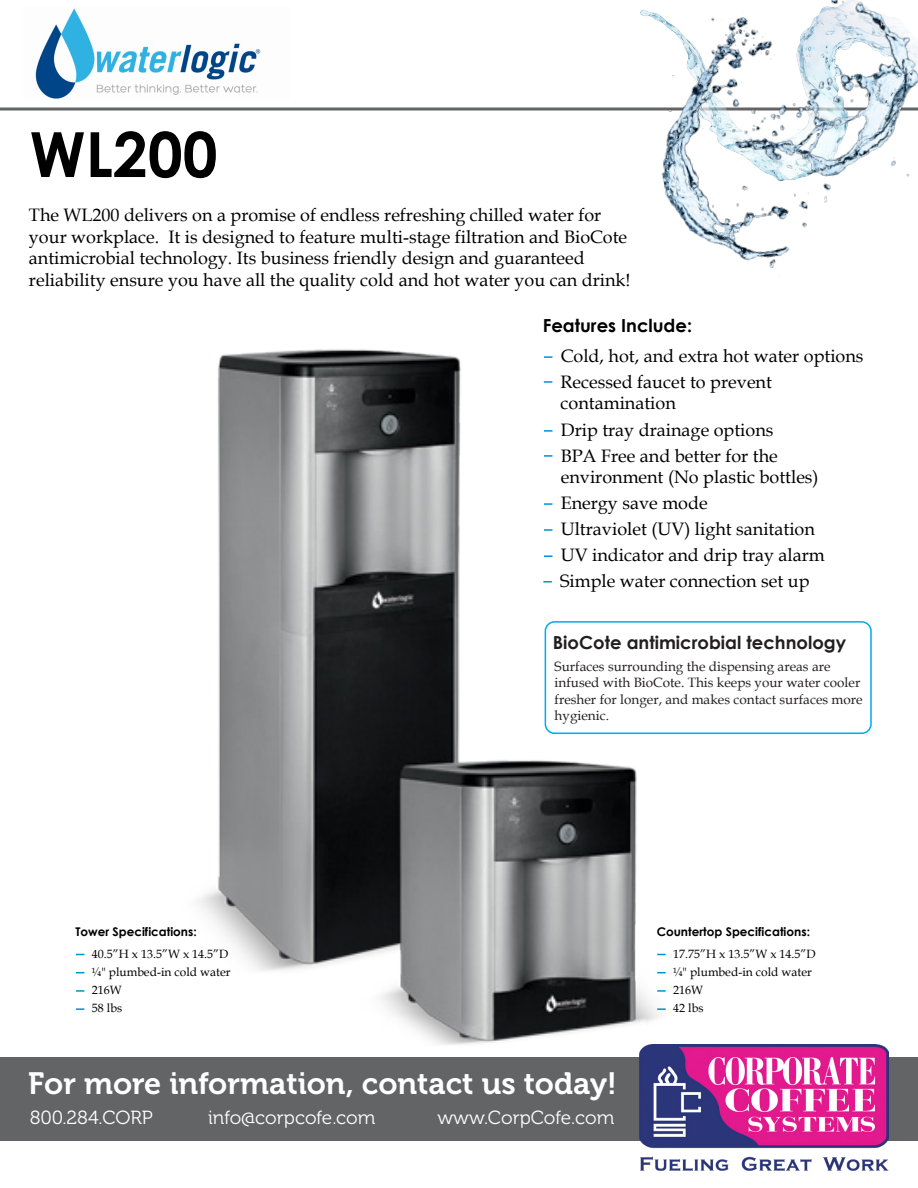
<style>
.page{position:relative;width:918px;height:1188px;background:#fff}
.page>*{position:absolute;margin:0;border:0;box-sizing:border-box;transform-origin:0 0}
.t1{font:700 62.25px "Century Gothic";color:#000}
.t2{font:30.75px "Museo 700";color:#fff}
.t3{font:18.9px "Museo 300";color:#fff}
.t4{font:18px/21.6px "Book Antiqua";color:#000}
.t5{font:700 18px "Century Gothic";color:#231f20}
.t6{font:700 18px "Century Gothic";color:#000}
.t7{font:13.5px/16.2px "Book Antiqua";color:#231f20}
.t8{font:12px "Book Antiqua";color:#000}
.t9{font:700 12px "Century Gothic";color:#000}
</style>
<div class="page">
<div style="left:0;top:1057px;width:918px;height:84px;background:#636466"></div>
<hr style="left:0;top:108px;width:918px;height:3px;background:#636466">
<img style="left:640px;top:1045px;width:249px;height:126px">
<img style="left:198px;top:349px;width:467px;height:699px">
<svg style="left:544px;top:381px;width:8px;height:2px"></svg>
<svg style="left:544px;top:529px;width:8px;height:2px"></svg>
<svg style="left:544px;top:555px;width:8px;height:2px"></svg>
<svg style="left:544px;top:503px;width:8px;height:2px"></svg>
<svg style="left:544px;top:356px;width:8px;height:2px"></svg>
<svg style="left:544px;top:430px;width:8px;height:2px"></svg>
<svg style="left:544px;top:455px;width:8px;height:2px"></svg>
<img style="left:35px;top:8px;width:226px;height:91px">
<img style="left:627px;top:0;width:291px;height:276px">
<svg style="left:657px;top:990px;width:9px;height:2px"></svg>
<svg style="left:657px;top:1008px;width:9px;height:2px"></svg>
<svg style="left:76px;top:990px;width:8px;height:2px"></svg>
<svg style="left:76px;top:1008px;width:8px;height:2px"></svg>
<div style="left:545px;top:621px;width:327px;height:113px;border:2px solid #00aeef;border-radius:9px"></div>
<svg style="left:543px;top:581px;width:9px;height:2px"></svg>
<h1 class="t1" style="left:29px;top:107px;width:190px">WL200</h1>
<p class="t4" style="left:29px;top:204px;width:603px">The WL200 delivers on a promise of endless refreshing chilled water for your workplace. It is designed to feature multi-stage filtration and BioCote antimicrobial technology. Its business friendly design and guaranteed reliability ensure you have all the quality cold and hot water you can drink!</p>
<p class="t6" style="left:543px;top:311px;width:151px">Features Include:</p>
<p class="t4" style="left:561px;top:345px;width:304px">Cold, hot, and extra hot water options</p>
<p class="t4" style="left:561px;top:370px;width:213px">Recessed faucet to prevent contamination</p>
<p class="t4" style="left:561px;top:416px;width:219px;line-height:26.1px">Drip tray drainage options<br>BPA Free and better for the</p>
<p class="t4" style="left:561px;top:466px;width:259px">environment (No plastic bottles)</p>
<p class="t4" style="left:561px;top:492px;width:148px">Energy save mode</p>
<p class="t4" style="left:561px;top:515px;width:266px;line-height:26.2px">Ultraviolet (UV) light sanitation<br>UV indicator and drip tray alarm</p>
<p class="t4" style="left:560px;top:570px;width:251px">Simple water connection set up</p>
<p class="t5" style="left:553px;top:629px;width:295px">BioCote antimicrobial technology</p>
<p class="t7" style="left:555px;top:658px;width:310px">Surfaces surrounding the dispensing areas are infused with BioCote. This keeps your water cooler fresher for longer, and makes contact surfaces more hygienic.</p>
<p class="t9" style="left:75px;top:923px;width:123px">Tower Specifications:</p>
<p class="t8" style="left:92px;top:945px;width:138px">40.5”H x 13.5”W x 14.5”D</p>
<p class="t9" style="left:657px;top:923px;width:155px">Countertop Specifications:</p>
<p class="t8" style="left:673px;top:945px;width:144px">17.75”H x 13.5”W x 14.5”D</p>
<p class="t8" style="left:92px;top:963px;width:140px">¼" plumbed-in cold water</p>
<p class="t8" style="left:673px;top:963px;width:140px">¼" plumbed-in cold water</p>
<p class="t8" style="left:92px;top:982px;width:32px">216W</p>
<p class="t8" style="left:673px;top:982px;width:31px">216W</p>
<p class="t8" style="left:92px;top:1000px;width:32px">58 lbs</p>
<p class="t8" style="left:673px;top:1000px;width:32px">42 lbs</p>
<h2 class="t2" style="left:28px;top:1066px;width:590px">For more information, contact us today!</h2>
<p class="t3" style="left:30px;top:1107px;width:125px">800.284.CORP</p>
<p class="t3" style="left:208px;top:1107px;width:169px">info@corpcofe.com</p>
<p class="t3" style="left:437px;top:1107px;width:178px">www.CorpCofe.com</p>
</div>
